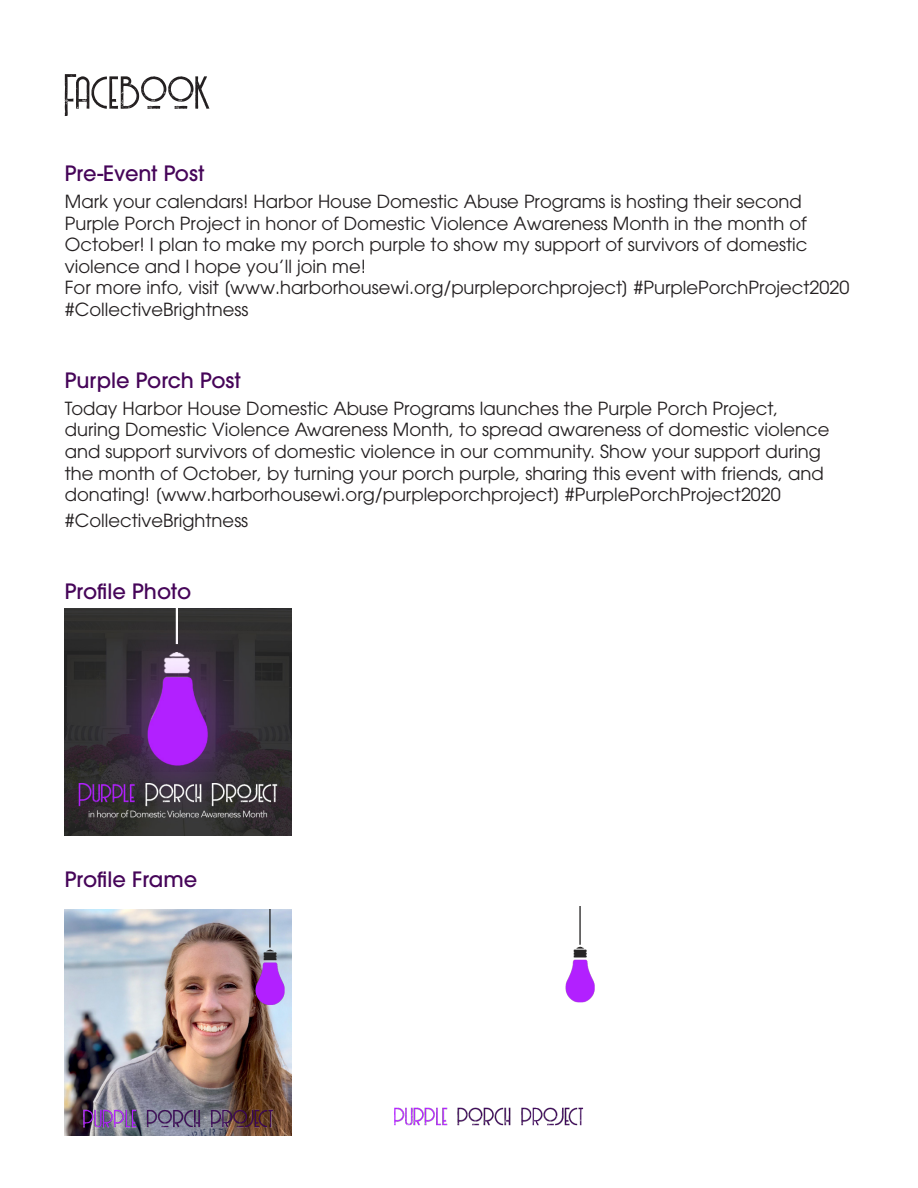
<style>
.page{position:relative;width:918px;height:1188px;background:#fff}
.page>*{position:absolute;margin:0;border:0;box-sizing:border-box;transform-origin:0 0}
.t1{font:54px "Billionaire Medium Grunge";letter-spacing:.015em;color:#231f20}
.t2{font:500 21px "ITC Avant Garde Pro";color:#460559}
.t3{font:18px/21.6px "ITC Avant Garde Pro";color:#231f20}
</style>
<div class="page">
<img style="left:65px;top:909px;width:227px;height:227px">
<img style="left:65px;top:608px;width:227px;height:227px">
<img style="left:394px;top:906px;width:201px;height:220px">
<p class="t1" style="left:65px;top:66px;width:147px">Facebook</p>
<p class="t2" style="left:65px;top:160px;width:141px">Pre-Event Post</p>
<p class="t3" style="left:65px;top:190px;width:786px">Mark your calendars! Harbor House Domestic Abuse Programs is hosting their second Purple Porch Project in honor of Domestic Violence Awareness Month in the month of October! I plan to make my porch purple to show my support of survivors of domestic violence and I hope you’ll join me!<br>For more info, visit [www.harborhousewi.org/purpleporchproject] #PurplePorchProject2020 #CollectiveBrightness</p>
<p class="t2" style="left:65px;top:367px;width:177px">Purple Porch Post</p>
<p class="t3" style="left:65px;top:397px;width:766px">Today Harbor House Domestic Abuse Programs launches the Purple Porch Project, during Domestic Violence Awareness Month, to spread awareness of domestic violence and support survivors of domestic violence in our community. Show your support during the month of October, by turning your porch purple, sharing this event with friends, and donating! [www.harborhousewi.org/purpleporchproject] #PurplePorchProject2020</p>
<p class="t3" style="left:65px;top:509px;width:185px">#CollectiveBrightness</p>
<p class="t2" style="left:65px;top:577px;width:128px">Profile Photo</p>
<p class="t2" style="left:65px;top:865px;width:134px">Profile Frame</p>
</div>
